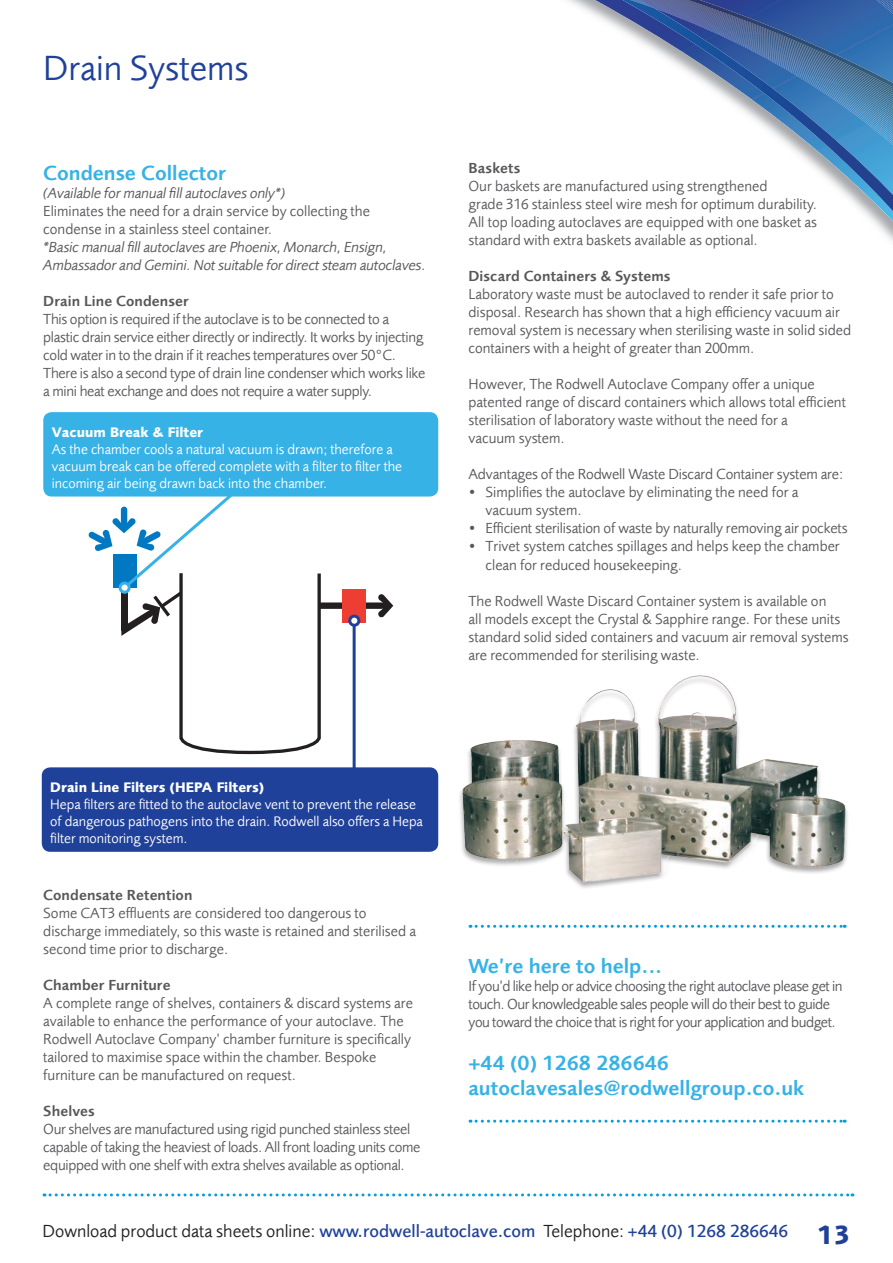
<style>
.page{position:relative;width:893px;height:1263px;background:#fff}
.page>*{position:absolute;margin:0;border:0;box-sizing:border-box;transform-origin:0 0}
.t1{font:36px "Foundry Sans W08";color:#20419a}
.t2{font:600 21px/25.2px "Foundry Sans W08";color:#36b2e6}
.t3{font:18px "Foundry Sans W08";color:#231f20}
.t4{font:15px/18px "Foundry Sans W08";color:#57585a}
.t5{font:15px/18px "Foundry Sans W08";letter-spacing:-.02em;color:#57585a}
.t6{font:15px/18px "Foundry Sans W08";letter-spacing:-.03em;color:#57585a}
.t7{font:italic 15px/18px "Foundry Sans W08";letter-spacing:-.01em;color:#57585a}
.t8{font:600 15px "Foundry Sans W08";letter-spacing:.01em;color:#57585a}
.t9{font:14.25px/17.1px "Foundry Sans W08";color:#fff}
.t10{font:700 14.25px "Foundry Sans W08";color:#fff}
.s1{font-weight:500;color:#20419a}
.s2{font-weight:700;font-size:27px;color:#20419a}
</style>
<div class="page">
<svg style="left:801px;top:156px;width:92px;height:69px"></svg>
<svg style="left:588px;top:0;width:305px;height:156px"></svg>
<svg style="left:591px;top:0;width:302px;height:154px"></svg>
<svg style="left:595px;top:0;width:298px;height:149px"></svg>
<svg style="left:44px;top:1193px;width:809px;height:3px"></svg>
<img style="left:459px;top:675px;width:389px;height:213px">
<svg style="left:88px;top:496px;width:305px;height:260px"></svg>
<div style="left:120px;top:583px;width:9px;height:9px;background:#fff;border-radius:50%"></div>
<div style="left:119px;top:581px;width:12px;height:13px;border:3px solid #36b2e6;border-radius:50%"></div>
<hr style="left:353px;top:621px;width:3px;height:179px;background:#20419a">
<div style="left:350px;top:616px;width:9px;height:9px;background:#fff;border-radius:50%"></div>
<div style="left:348px;top:615px;width:12px;height:12px;border:3px solid #20419a;border-radius:50%"></div>
<svg style="left:470px;top:925px;width:375px;height:3px"></svg>
<svg style="left:470px;top:1120px;width:375px;height:3px"></svg>
<div style="left:42px;top:767px;width:396px;height:85px;background:#20419a;border-radius:9px"></div>
<div style="left:43px;top:412px;width:395px;height:84px;background:#36b2e6;border-radius:9px"></div>
<h1 class="t1" style="left:43px;top:43px;width:207px">Drain Systems</h1>
<h2 class="t2" style="left:43px;top:159px;width:184px">Condense Collector</h2>
<p class="t7" style="left:43px;top:183px;width:244px">(Available for manual fill autoclaves only*)</p>
<p class="t4" style="left:43px;top:201px;width:328px">Eliminates the need for a drain service by collecting the condense in a stainless steel container.</p>
<p class="t7" style="left:43px;top:237px;width:384px">*Basic manual fill autoclaves are Phoenix, Monarch, Ensign,<br>Ambassador and Gemini. Not suitable for direct steam autoclaves.</p>
<p class="t8" style="left:43px;top:290px;width:147px">Drain Line Condenser</p>
<p class="t5" style="left:43px;top:309px;width:384px">This option is required if the autoclave is to be connected to a plastic drain service either directly or indirectly. It works by injecting cold water in to the drain if it reaches temperatures over 50°C.<br>There is also a second type of drain line condenser which works like a mini heat exchange and does not require a water supply.</p>
<p class="t10" style="left:52px;top:421px;width:153px">Vacuum Break &amp; Filter</p>
<p class="t9" style="left:52px;top:439px;width:352px">As the chamber cools a natural vacuum is drawn; therefore a vacuum break can be offered complete with a filter to filter the incoming air being drawn back into the chamber.</p>
<p class="t8" style="left:468px;top:157px;width:53px">Baskets</p>
<p class="t4" style="left:468px;top:176px;width:350px">Our baskets are manufactured using strengthened<br>grade 316 stainless steel wire mesh for optimum durability.<br>All top loading autoclaves are equipped with one basket as standard with extra baskets available as optional.</p>
<p class="t8" style="left:468px;top:265px;width:203px">Discard Containers &amp; Systems</p>
<p class="t4" style="left:468px;top:284px;width:384px">Laboratory waste must be autoclaved to render it safe prior to disposal. Research has shown that a high efficiency vacuum air removal system is necessary when sterilising waste in solid sided containers with a height of greater than 200mm.</p>
<p class="t4" style="left:468px;top:374px;width:379px">However, The Rodwell Autoclave Company offer a unique patented range of discard containers which allows total efficient sterilisation of laboratory waste without the need for a<br>vacuum system.</p>
<p class="t4" style="left:468px;top:464px;width:376px">Advantages of the Rodwell Waste Discard Container system are:</p>
<p class="t4" style="left:485px;top:482px;width:314px;text-indent:-17px">• Simplifies the autoclave by eliminating the need for a vacuum system.</p>
<p class="t4" style="left:468px;top:518px;width:381px">• Efficient sterilisation of waste by naturally removing air pockets</p>
<p class="t4" style="left:485px;top:536px;width:356px;text-indent:-17px">• Trivet system catches spillages and helps keep the chamber clean for reduced housekeeping.</p>
<p class="t4" style="left:468px;top:590px;width:382px">The Rodwell Waste Discard Container system is available on<br>all models except the Crystal &amp; Sapphire range. For these units standard solid sided containers and vacuum air removal systems are recommended for sterilising waste.</p>
<p class="t10" style="left:50px;top:776px;width:215px">Drain Line Filters (HEPA Filters)</p>
<p class="t9" style="left:50px;top:795px;width:374px">Hepa filters are fitted to the autoclave vent to prevent the release of dangerous pathogens into the drain. Rodwell also offers a Hepa filter monitoring system.</p>
<p class="t8" style="left:43px;top:884px;width:151px">Condensate Retention</p>
<p class="t4" style="left:43px;top:903px;width:374px">Some CAT3 effluents are considered too dangerous to discharge immediately, so this waste is retained and sterilised a second time prior to discharge.</p>
<p class="t8" style="left:43px;top:974px;width:129px">Chamber Furniture</p>
<p class="t4" style="left:43px;top:993px;width:371px">A complete range of shelves, containers &amp; discard systems are available to enhance the performance of your autoclave. The Rodwell Autoclave Company’ chamber furniture is specifically tailored to maximise space within the chamber. Bespoke furniture can be manufactured on request.</p>
<p class="t8" style="left:43px;top:1100px;width:53px">Shelves</p>
<p class="t5" style="left:43px;top:1119px;width:379px">Our shelves are manufactured using rigid punched stainless steel capable of taking the heaviest of loads. All front loading units come equipped with one shelf with extra shelves available as optional.</p>
<h2 class="t2" style="left:468px;top:951px;width:195px">We’re here to help...</h2>
<p class="t6" style="left:468px;top:976px;width:376px">If you’d like help or advice choosing the right autoclave please get in touch. Our knowledgeable sales people will do their best to guide you toward the choice that is right for your application and budget.</p>
<h2 class="t2" style="left:468px;top:1048px;width:337px">+44 (0) 1268 286646 autoclavesales@rodwellgroup.co.uk</h2>
<p class="t3" style="left:43px;top:1218px;width:809px">Download product data sheets online: <span class="s1">www.rodwell-autoclave.com</span> Telephone: <span class="s1">+44 (0) 1268 286646</span> <span class="s2">13</span></p>
</div>
